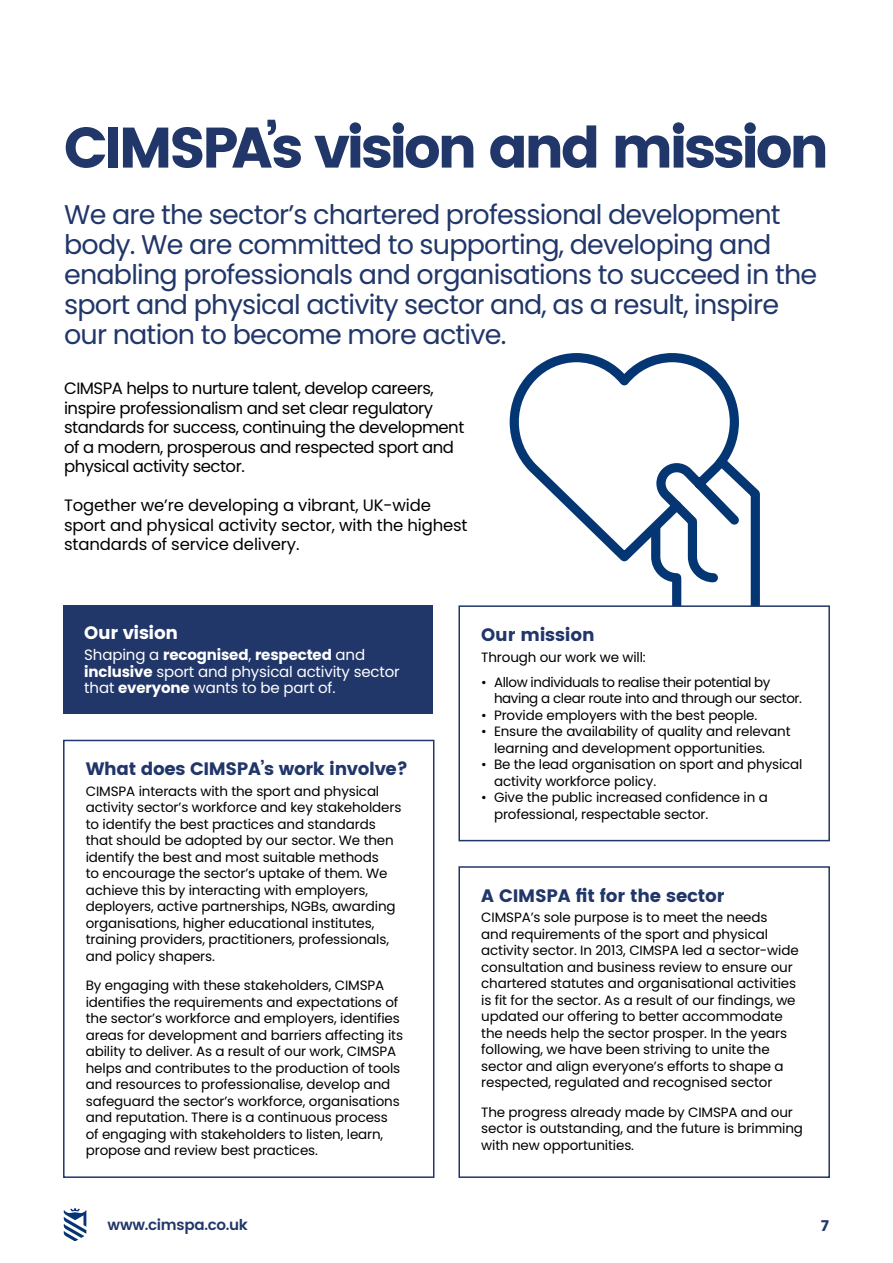
<style>
.page{position:relative;width:893px;height:1263px;background:#fff}
.page>*{position:absolute;margin:0;border:0;box-sizing:border-box;transform-origin:0 0}
.t1{font:57px "Poppins";letter-spacing:-.06em;color:#213669}
.t2{font:27px/30px "Poppins";letter-spacing:-.03em;color:#213669}
.t3{font:18px "Poppins";letter-spacing:-.01em;color:#213669}
.t4{font:18px "Poppins";letter-spacing:-.02em;color:#fff}
.t5{font:16.5px/19.5px "Poppins";letter-spacing:-.03em;color:#000}
.t6{font:16.5px/19.5px "Poppins";letter-spacing:-.01em;color:#000}
.t7{font:15px/16.5px "Poppins";letter-spacing:-.01em;color:#fff}
.t8{font:600 15px "Poppins";letter-spacing:-.02em;color:#213669}
.t9{font:15px "Poppins";color:#213669}
.t10{font:13.5px/16.5px "Poppins";letter-spacing:-.01em;color:#000}
.t11{font:13.5px/16.5px "Poppins";letter-spacing:-.03em;color:#000}
.s1{font-weight:700}
</style>
<div class="page">
<svg style="left:509px;top:353px;width:251px;height:252px"></svg>
<div style="left:63px;top:605px;width:370px;height:109px;background:#213669"></div>
<div style="left:458px;top:605px;width:372px;height:236px;border:2px solid #213669"></div>
<div style="left:458px;top:866px;width:372px;height:312px;border:2px solid #213669"></div>
<div style="left:63px;top:740px;width:371px;height:438px;border:2px solid #213669"></div>
<svg style="left:64px;top:1208px;width:22px;height:33px"></svg>
<h1 class="t1" style="left:64px;top:115px;width:767px">CIMSPA’s vision and mission</h1>
<p class="t2" style="left:64px;top:200px;width:755px">We are the sector’s chartered professional development body. We are committed to supporting, developing and enabling professionals and organisations to succeed in the sport and physical activity sector and, as a result, inspire our nation to become more active.</p>
<p class="t5" style="left:64px;top:379px;width:402px">CIMSPA helps to nurture talent, develop careers, inspire professionalism and set clear regulatory standards for success, continuing the development of a modern, prosperous and respected sport and physical activity sector.</p>
<p class="t6" style="left:64px;top:496px;width:405px">Together we’re developing a vibrant, UK-wide sport and physical activity sector, with the highest standards of service delivery.</p>
<h3 class="t4" style="left:84px;top:623px;width:95px">Our vision</h3>
<p class="t7" style="left:84px;top:647px;width:317px">Shaping a <span class="s1">recognised</span>, <span class="s1">respected</span> and <span class="s1">inclusive</span> sport and physical activity sector that <span class="s1">everyone</span> wants to be part of.</p>
<h3 class="t3" style="left:86px;top:758px;width:324px">What does CIMSPA’s work involve?</h3>
<p class="t10" style="left:86px;top:783px;width:317px">CIMSPA interacts with the sport and physical activity sector’s workforce and key stakeholders to identify the best practices and standards that should be adopted by our sector. We then identify the best and most suitable methods<br>to encourage the sector’s uptake of them. We achieve this by interacting with employers, deployers, active partnerships, NGBs, awarding organisations, higher educational institutes, training providers, practitioners, professionals, and policy shapers.</p>
<p class="t10" style="left:86px;top:977px;width:319px">By engaging with these stakeholders, CIMSPA identifies the requirements and expectations of the sector’s workforce and employers, identifies areas for development and barriers affecting its ability to deliver. As a result of our work, CIMSPA helps and contributes to the production of tools and resources to professionalise, develop and safeguard the sector’s workforce, organisations and reputation. There is a continuous process of engaging with stakeholders to listen, learn, propose and review best practices.</p>
<h3 class="t3" style="left:481px;top:624px;width:115px">Our mission</h3>
<p class="t10" style="left:481px;top:649px;width:166px">Through our work we will:</p>
<p class="t11" style="left:494px;top:674px;width:309px;text-indent:-13px">• Allow individuals to realise their potential by having a clear route into and through our sector.</p>
<p class="t10" style="left:481px;top:707px;width:278px">• Provide employers with the best people.</p>
<p class="t10" style="left:494px;top:723px;width:298px;text-indent:-13px">• Ensure the availability of quality and relevant learning and development opportunities.</p>
<p class="t10" style="left:494px;top:756px;width:310px;text-indent:-13px">• Be the lead organisation on sport and physical activity workforce policy.</p>
<p class="t10" style="left:494px;top:789px;width:275px;text-indent:-13px">• Give the public increased confidence in a professional, respectable sector.</p>
<h3 class="t3" style="left:481px;top:885px;width:245px">A CIMSPA fit for the sector</h3>
<p class="t10" style="left:481px;top:909px;width:319px">CIMSPA’s sole purpose is to meet the needs<br>and requirements of the sport and physical activity sector. In 2013, CIMSPA led a sector-wide consultation and business review to ensure our chartered statutes and organisational activities is fit for the sector. As a result of our findings, we updated our offering to better accommodate the needs help the sector prosper. In the years following, we have been striving to unite the sector and align everyone’s efforts to shape a respected, regulated and recognised sector</p>
<p class="t10" style="left:481px;top:1104px;width:323px">The progress already made by CIMSPA and our sector is outstanding, and the future is brimming with new opportunities.</p>
<p class="t8" style="left:108px;top:1213px;width:142px">www.cimspa.co.uk</p>
<p class="t9" style="left:821px;top:1217px;width:10px">7</p>
</div>
